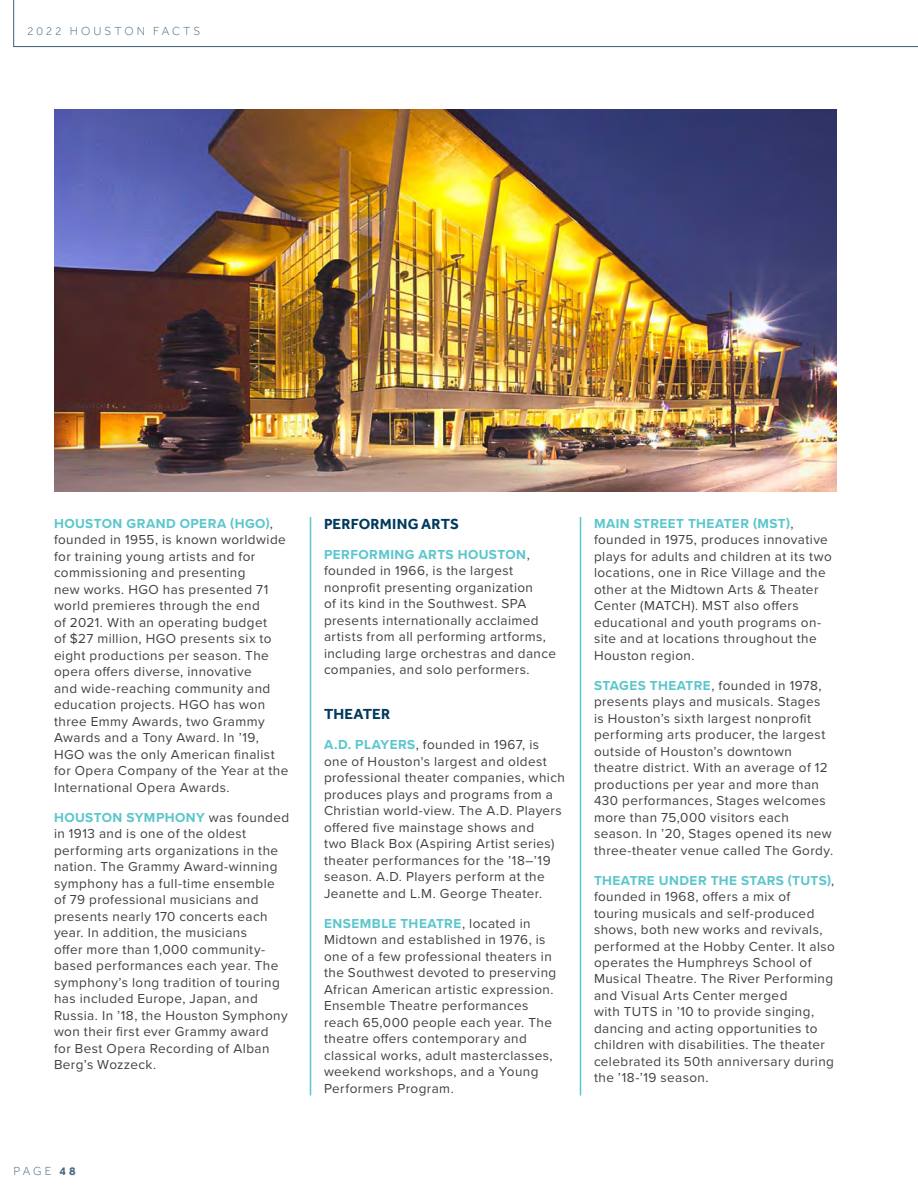
<style>
.page{position:relative;width:918px;height:1188px;background:#fff}
.page>*{position:absolute;margin:0;border:0;box-sizing:border-box;transform-origin:0 0}
.t1{font:700 15px "Effra";letter-spacing:.015em;color:#003a5d}
.t2{font:13.5px/16.5px "Proxima Nova";letter-spacing:.03em;color:#414042}
.t3{font:300 12px "Effra";letter-spacing:.245em;color:#496b84}
.s1{font-weight:700;color:#5bc6cc}
.s2{font-weight:700}
</style>
<div class="page">
<hr style="left:310px;top:517px;width:1px;height:578px;background:#5bc6cc">
<hr style="left:580px;top:517px;width:1px;height:578px;background:#5bc6cc">
<img style="left:54px;top:109px;width:783px;height:383px">
<svg style="left:13px;top:0;width:905px;height:47px"></svg>
<p class="t3" style="left:27px;top:24px;width:175px">2022 HOUSTON FACTS</p>
<p class="t2" style="left:54px;top:514px;width:236px"><span class="s1">HOUSTON GRAND OPERA (HGO)</span>, founded in 1955, is known worldwide for training young artists and for commissioning and presenting<br>new works. HGO has presented 71 world premieres through the end<br>of 2021. With an operating budget<br>of $27 million, HGO presents six to eight productions per season. The opera offers diverse, innovative<br>and wide-reaching community and education projects. HGO has won three Emmy Awards, two Grammy<br>Awards and a Tony Award. In ’19,<br>HGO was the only American finalist for Opera Company of the Year at the<br>International Opera Awards.</p>
<p class="t2" style="left:54px;top:808px;width:237px"><span class="s1">HOUSTON SYMPHONY</span> was founded in 1913 and is one of the oldest performing arts organizations in the nation. The Grammy Award-winning symphony has a full-time ensemble of 79 professional musicians and presents nearly 170 concerts each year. In addition, the musicians<br>offer more than 1,000 community&shy;based performances each year. The symphony’s long tradition of touring has included Europe, Japan, and<br>Russia. In ’18, the Houston Symphony won their first ever Grammy award<br>for Best Opera Recording of Alban<br>Berg’s Wozzeck.</p>
<p class="t3" style="left:14px;top:1163px;width:64px">PAGE <span class="s2">48</span></p>
<p class="t1" style="left:324px;top:515px;width:137px">PERFORMING ARTS</p>
<p class="t2" style="left:324px;top:545px;width:234px"><span class="s1">PERFORMING ARTS HOUSTON</span>, founded in 1966, is the largest nonprofit presenting organization<br>of its kind in the Southwest. SPA presents internationally acclaimed artists from all performing artforms, including large orchestras and dance companies, and solo performers.</p>
<p class="t1" style="left:324px;top:705px;width:68px">THEATER</p>
<p class="t2" style="left:324px;top:736px;width:242px"><span class="s1">A.D. PLAYERS</span>, founded in 1967, is one of Houston's largest and oldest professional theater companies, which produces plays and programs from a Christian world-view. The A.D. Players offered five mainstage shows and<br>two Black Box (Aspiring Artist series) theater performances for the ’18–’19 season. A.D. Players perform at the Jeanette and L.M. George Theater.</p>
<p class="t2" style="left:324px;top:914px;width:234px"><span class="s1">ENSEMBLE THEATRE</span>, located in Midtown and established in 1976, is one of a few professional theaters in the Southwest devoted to preserving African American artistic expression.<br>Ensemble Theatre performances reach 65,000 people each year. The theatre offers contemporary and classical works, adult masterclasses, weekend workshops, and a Young Performers Program.</p>
<p class="t2" style="left:594px;top:514px;width:239px"><span class="s1">MAIN STREET THEATER (MST)</span>, founded in 1975, produces innovative plays for adults and children at its two locations, one in Rice Village and the other at the Midtown Arts &amp; Theater<br>Center (MATCH). MST also offers educational and youth programs on&shy;site and at locations throughout the<br>Houston region.</p>
<p class="t2" style="left:594px;top:676px;width:241px"><span class="s1">STAGES THEATRE</span>, founded in 1978, presents plays and musicals. Stages is Houston’s sixth largest nonprofit performing arts producer, the largest outside of Houston’s downtown theatre district. With an average of 12 productions per year and more than 430 performances, Stages welcomes more than 75,000 visitors each season. In ’20, Stages opened its new three-theater venue called The Gordy.</p>
<p class="t2" style="left:594px;top:871px;width:243px"><span class="s1">THEATRE UNDER THE STARS (TUTS)</span>, founded in 1968, offers a mix of touring musicals and self-produced shows, both new works and revivals, performed at the Hobby Center. It also operates the Humphreys School of Musical Theatre. The River Performing and Visual Arts Center merged<br>with TUTS in ’10 to provide singing, dancing and acting opportunities to children with disabilities. The theater celebrated its 50th anniversary during the ’18-’19 season.</p>
</div>
